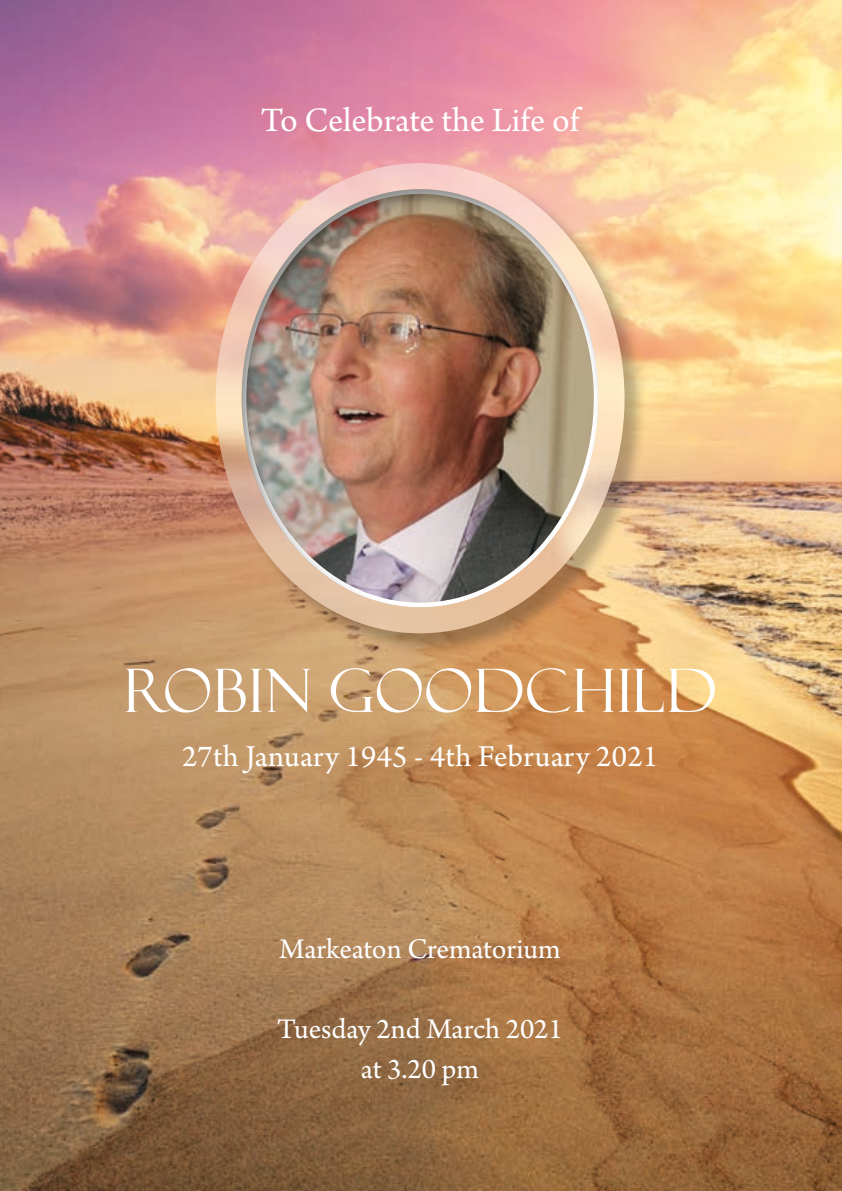
<style>
.page{position:relative;width:842px;height:1191px;background:#fff}
.page>*{position:absolute;margin:0;border:0;box-sizing:border-box;transform-origin:0 0}
.t1{font:60px "Felix Titling";letter-spacing:.01em;color:#fff}
.t2{font:36px "Arno Pro";color:#fff}
.t3{font:32px "Arno Pro";letter-spacing:.01em;color:#fff}
.t4{font:30px/40px "Arno Pro";letter-spacing:-.005em;color:#fff;text-align:center}
</style>
<div class="page">
<img style="left:0;top:0;width:842px;height:1191px">
<div style="left:216px;top:164px;width:431px;height:492px;background:#1d1d1b;opacity:.3"></div>
<img style="left:216px;top:163px;width:408px;height:470px">
<div style="left:222px;top:175px;width:394px;height:434px;background:#1d1d1b;opacity:.5"></div>
<p class="t2" style="left:261px;top:100px;width:320px">To Celebrate the Life of</p>
<h1 class="t1" style="left:123px;top:656px;width:595px">ROBIN GOODCHILD</h1>
<p class="t3" style="left:182px;top:738px;width:478px">27th January 1945 - 4th February 2021</p>
<p class="t4" style="left:279px;top:930px;width:283px">Markeaton Crematorium</p>
<p class="t4" style="left:277px;top:1010px;width:287px">Tuesday 2nd March 2021 at 3.20 pm</p>
</div>
